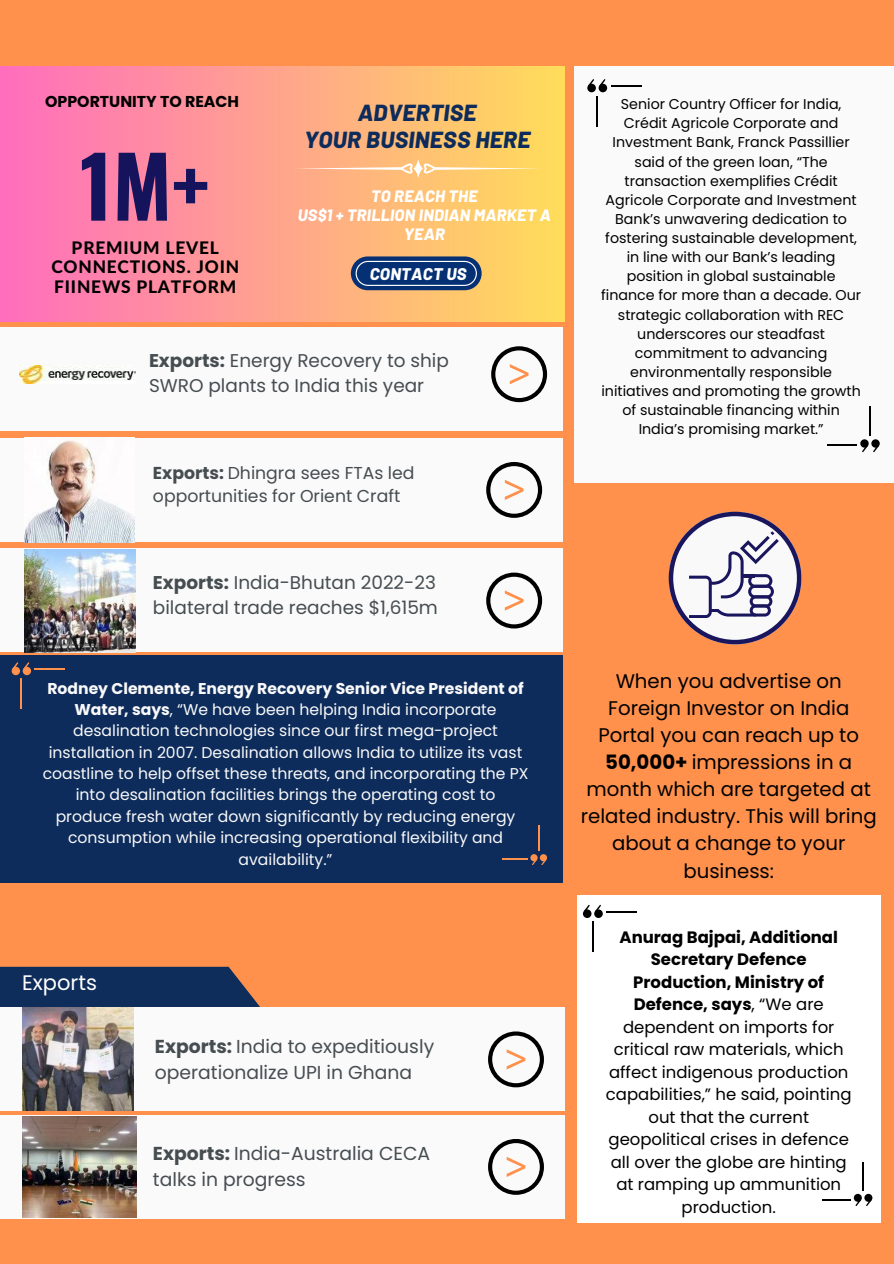
<style>
.page{position:relative;width:894px;height:1264px;background:#fff}
.page>*{position:absolute;margin:0;border:0;box-sizing:border-box;transform-origin:0 0}
.t1{font:700 83.85px "Oswald";color:#15135b}
.t2{font:italic 800 23.25px/27.3px "Barlow";letter-spacing:.015em;color:#0d2c5b;text-align:center}
.t3{font:21px "Poppins";color:#fff}
.t4{font:19.65px/27.2px "Poppins";color:#000;text-align:center}
.t5{font:18.75px/25.8px "Poppins";color:#464d50}
.t6{font:18.45px/24.8px "Poppins";color:#464d50}
.t7{font:17.25px/23.7px "Poppins";color:#464d50}
.t8{font:800 17.25px/19.8px "Lato Latin";letter-spacing:.045em;color:#000;text-align:center}
.t9{font:italic 800 16.8px "Barlow";letter-spacing:.015em;color:#fff}
.t10{font:16.5px/22.5px "Poppins";color:#000;text-align:center}
.t11{font:italic 800 16.5px/19.2px "Barlow";letter-spacing:.015em;color:#fff;text-align:center}
.t12{font:700 15.75px "Poppins";color:#000}
.t13{font:15.6px/21.3px "Poppins";color:#f9f9f9;text-align:center}
.t14{font:14.25px/19.2px "Poppins";color:#000;text-align:center}
.s1{font-weight:700}
</style>
<div class="page">
<div style="left:0;top:0;width:893px;height:1263px;background:#ff914d"></div>
<div style="left:573px;top:67px;width:320px;height:416px;background:#fafafa"></div>
<div style="left:598px;top:84px;width:9px;height:8px;background:#000;border-radius:50%"></div>
<div style="left:587px;top:84px;width:8px;height:8px;background:#000;border-radius:50%"></div>
<svg style="left:588px;top:79px;width:17px;height:8px"></svg>
<hr style="left:596px;top:96px;width:2px;height:30px;background:#000">
<hr style="left:610px;top:85px;width:31px;height:2px;background:#000">
<div style="left:860px;top:439px;width:8px;height:8px;background:#000;border-radius:50%"></div>
<div style="left:871px;top:439px;width:8px;height:8px;background:#000;border-radius:50%"></div>
<svg style="left:861px;top:444px;width:17px;height:8px"></svg>
<hr style="left:869px;top:406px;width:1px;height:30px;background:#000">
<hr style="left:827px;top:444px;width:29px;height:2px;background:#000">
<div style="left:0;top:327px;width:562px;height:104px;background:#fafafa"></div>
<svg style="left:493px;top:348px;width:52px;height:52px"></svg>
<div style="left:491px;top:346px;width:56px;height:56px;border:4px solid #000;border-radius:50%"></div>
<svg style="left:509px;top:364px;width:19px;height:20px"></svg>
<div style="left:0;top:67px;width:564px;height:254px;background:linear-gradient(to right,#ff6dbe,#ffdd5a)"></div>
<div style="left:0;top:437px;width:562px;height:104px;background:#fafafa"></div>
<svg style="left:488px;top:464px;width:52px;height:52px"></svg>
<div style="left:486px;top:462px;width:56px;height:56px;border:4px solid #000;border-radius:50%"></div>
<svg style="left:504px;top:480px;width:19px;height:20px"></svg>
<div style="left:0;top:548px;width:562px;height:104px;background:#fafafa"></div>
<svg style="left:488px;top:574px;width:52px;height:52px"></svg>
<div style="left:486px;top:572px;width:56px;height:56px;border:4px solid #000;border-radius:50%"></div>
<svg style="left:504px;top:590px;width:19px;height:20px"></svg>
<div style="left:0;top:655px;width:562px;height:228px;background:#0d2c5b"></div>
<div style="left:530px;top:854px;width:7px;height:7px;background:#ff914d;border-radius:50%"></div>
<div style="left:539px;top:854px;width:7px;height:7px;background:#ff914d;border-radius:50%"></div>
<svg style="left:531px;top:858px;width:15px;height:6px"></svg>
<svg style="left:538px;top:825px;width:1px;height:26px"></svg>
<hr style="left:502px;top:858px;width:25px;height:2px;background:#ff914d">
<svg style="left:12px;top:662px;width:18px;height:20px"></svg>
<hr style="left:21px;top:678px;width:1px;height:30px;background:#ff914d">
<hr style="left:35px;top:668px;width:30px;height:2px;background:#ff914d">
<svg style="left:668px;top:511px;width:133px;height:133px"></svg>
<svg style="left:294px;top:159px;width:247px;height:19px;background:#ffc681"></svg>
<div style="left:351px;top:256px;width:130px;height:34px;background:#053174;border-radius:17px"></div>
<svg style="left:355px;top:261px;width:122px;height:25px"></svg>
<img style="left:19px;top:365px;width:116px;height:18px">
<img style="left:25px;top:440px;width:109px;height:102px">
<img style="left:25px;top:549px;width:110px;height:103px">
<div style="left:0;top:1007px;width:564px;height:103px;background:#fafafa"></div>
<div style="left:488px;top:1031px;width:56px;height:56px;border:4px solid #000;border-radius:50%"></div>
<svg style="left:506px;top:1049px;width:19px;height:20px"></svg>
<div style="left:0;top:1114px;width:564px;height:104px;background:#fafafa"></div>
<div style="left:488px;top:1138px;width:56px;height:56px;border:4px solid #000;border-radius:50%"></div>
<svg style="left:506px;top:1157px;width:19px;height:19px"></svg>
<img style="left:22px;top:1007px;width:111px;height:103px">
<svg style="left:0;top:966px;width:260px;height:40px;background:#203458"></svg>
<img style="left:22px;top:1116px;width:115px;height:101px">
<div style="left:577px;top:895px;width:303px;height:327px;background:#fff"></div>
<svg style="left:853px;top:1193px;width:8px;height:8px"></svg>
<svg style="left:864px;top:1193px;width:8px;height:8px"></svg>
<svg style="left:855px;top:1198px;width:16px;height:7px"></svg>
<svg style="left:862px;top:1162px;width:1px;height:28px"></svg>
<hr style="left:822px;top:1198px;width:28px;height:2px;background:#000">
<div style="left:594px;top:909px;width:8px;height:9px;background:#000;border-radius:50%"></div>
<svg style="left:595px;top:904px;width:6px;height:7px"></svg>
<div style="left:582px;top:909px;width:9px;height:9px;background:#000;border-radius:50%"></div>
<svg style="left:583px;top:904px;width:6px;height:8px"></svg>
<hr style="left:592px;top:921px;width:1px;height:31px;background:#000">
<hr style="left:606px;top:911px;width:30px;height:1px;background:#000">
<p class="t12" style="left:45px;top:90px;width:195px">OPPORTUNITY TO REACH</p>
<h5 class="t1" style="left:80px;top:121px;width:131px">1M+</h5>
<p class="t8" style="left:51px;top:238px;width:189px">PREMIUM LEVEL<br>CONNECTIONS. JOIN<br>FIINEWS PLATFORM</p>
<p class="t2" style="left:304px;top:98px;width:228px">ADVERTISE<br>YOUR BUSINESS HERE</p>
<h4 class="t11" style="left:298px;top:185px;width:254px">TO REACH THE<br>US$1 + TRILLION INDIAN MARKET A<br>YEAR</h4>
<p class="t9" style="left:369px;top:263px;width:98px">CONTACT US</p>
<h4 class="t6" style="left:149px;top:348px;width:301px"><span class="s1">Exports:</span> Energy Recovery to ship<br>SWRO plants to India this year</h4>
<p class="t7" style="left:153px;top:461px;width:263px"><span class="s1">Exports:</span> Dhingra sees FTAs led opportunities for Orient Craft</p>
<h6 class="t6" style="left:153px;top:570px;width:286px"><span class="s1">Exports:</span> India-Bhutan 2022-23 bilateral trade reaches $1,615m</h6>
<h5 class="t14" style="left:601px;top:94px;width:261px">Senior Country Officer for India,<br>Crédit Agricole Corporate and<br>Investment Bank, Franck Passillier said of the green loan, “The transaction exemplifies Crédit<br>Agricole Corporate and Investment<br>Bank’s unwavering dedication to fostering sustainable development, in line with our Bank’s leading position in global sustainable finance for more than a decade. Our strategic collaboration with REC underscores our steadfast commitment to advancing environmentally responsible initiatives and promoting the growth of sustainable financing within<br>India’s promising market.”</h5>
<p class="t13" style="left:43px;top:677px;width:487px"><span class="s1">Rodney Clemente, Energy Recovery Senior Vice President of Water, says</span>, “We have been helping India incorporate desalination technologies since our first mega-project installation in 2007. Desalination allows India to utilize its vast coastline to help offset these threats, and incorporating the PX into desalination facilities brings the operating cost to produce fresh water down significantly by reducing energy consumption while increasing operational flexibility and availability.”</p>
<p class="t4" style="left:580px;top:667px;width:297px">When you advertise on<br>Foreign Investor on India<br>Portal you can reach up to<br><span class="s1">50,000+</span> impressions in a month which are targeted at related industry. This will bring about a change to your business:</p>
<h6 class="t3" style="left:22px;top:968px;width:76px">Exports</h6>
<p class="t5" style="left:155px;top:1033px;width:281px"><span class="s1">Exports:</span> India to expeditiously operationalize UPI in Ghana</p>
<p class="t5" style="left:153px;top:1140px;width:279px"><span class="s1">Exports:</span> India-Australia CECA talks in progress</p>
<p class="t10" style="left:605px;top:925px;width:247px"><span class="s1">Anurag Bajpai, Additional<br>Secretary Defence<br>Production, Ministry of<br>Defence, says</span>, “We are dependent on imports for critical raw materials, which affect indigenous production capabilities,” he said, pointing out that the current geopolitical crises in defence all over the globe are hinting at ramping up ammunition production.</p>
</div>
